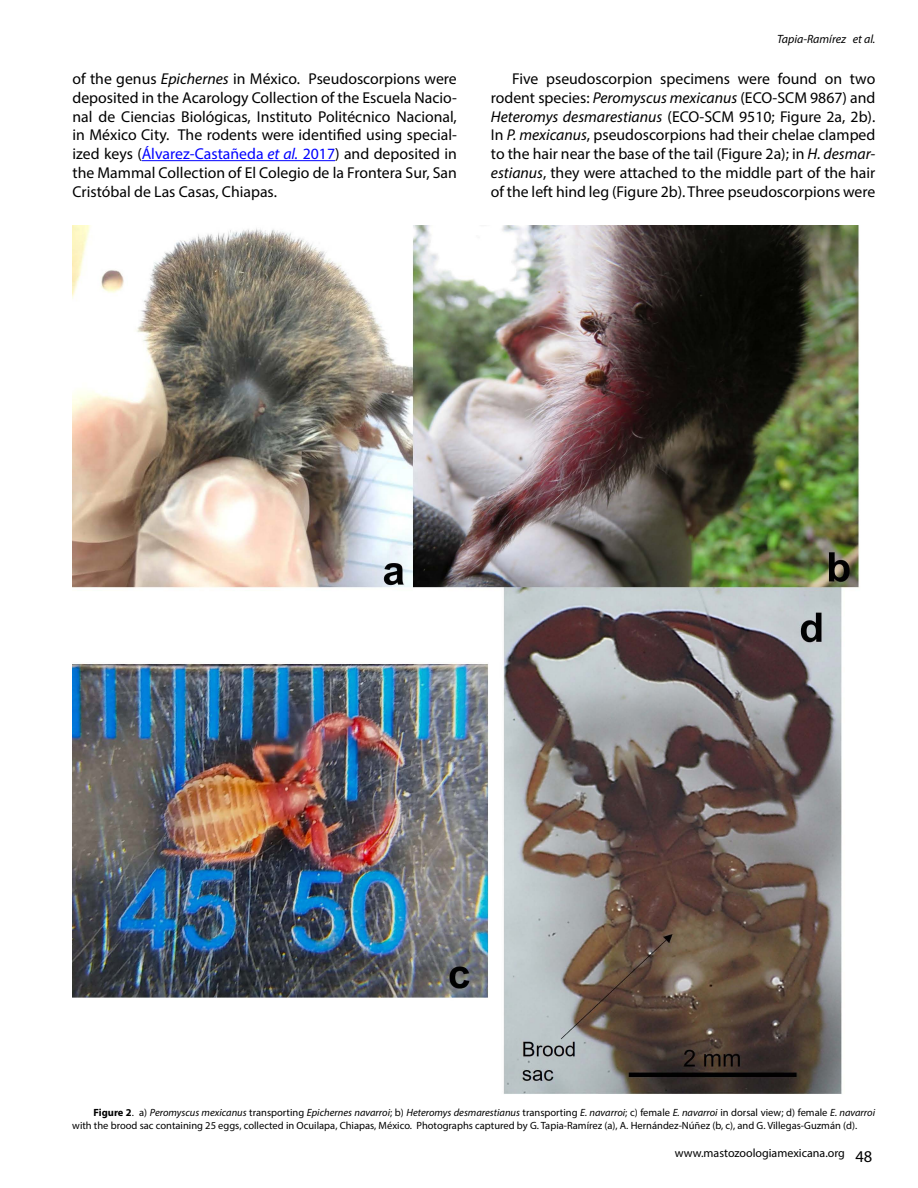
<style>
.page{position:relative;width:918px;height:1188px;background:#fff}
.page>*{position:absolute;margin:0;border:0;box-sizing:border-box;transform-origin:0 0}
.TextoGeneral{font:15.75px/18.8px "Myriad Pro";color:#000;text-align:justify}
.t1{font:12px "Myriad Pro";color:#000}
.t2{font:italic 12px "Myriad Pro";color:#000}
.Tex_Fig_yTab{font:10.5px/13.5px "Myriad Pro";color:#000}
.s1{font-style:italic}
.s2{color:#00f}
.s3{font-style:italic;color:#00f}
.s4{font-weight:700}
.s5{font-size:16.5px}
</style>
<div class="page">
<hr style="left:142px;top:160px;width:193px;height:1px;background:#00f">
<img style="left:72px;top:225px;width:788px;height:869px">
<p class="TextoGeneral" style="left:73px;top:69px;width:386px">of the genus <span class="s1">Epichernes</span> in México. Pseudoscorpions were deposited in the Acarology Collection of the Escuela Nacio&shy;nal de Ciencias Biológicas, Instituto Politécnico Nacional, in México City. The rodents were identified using special&shy;ized keys (<span class="s2">Álvarez-Castañeda</span> <span class="s3">et al.</span> <span class="s2">2017</span>) and deposited in the Mammal Collection of El Colegio de la Frontera Sur, San Cristóbal de Las Casas, Chiapas.</p>
<p class="t2" style="left:777px;top:32px;width:100px">Tapia-Ramírez et al.</p>
<p class="TextoGeneral" style="left:491px;top:69px;width:386px;text-indent:21px">Five pseudoscorpion specimens were found on two rodent species: <span class="s1">Peromyscus mexicanus</span> (ECO-SCM 9867) and <span class="s1">Heteromys desmarestianus</span> (ECO-SCM 9510; Figure 2a, 2b).<br>In <span class="s1">P. mexicanus</span>, pseudoscorpions had their chelae clamped to the hair near the base of the tail (Figure 2a); in <span class="s1">H. desmar&shy;estianus</span>, they were attached to the middle part of the hair of the left hind leg (Figure 2b). Three pseudoscorpions were</p>
<p class="Tex_Fig_yTab" style="left:72px;top:1105px;width:804px;text-indent:21px"><span class="s4">Figure 2</span>. a) <span class="s1">Peromyscus mexicanus</span> transporting <span class="s1">Epichernes navarroi</span>; b) <span class="s1">Heteromys desmarestianus</span> transporting <span class="s1">E. navarroi</span>; c) female <span class="s1">E. navarroi</span> in dorsal view; d) female <span class="s1">E. navarroi </span>with the brood sac containing 25 eggs, collected in Ocuilapa, Chiapas, México. Photographs captured by G. Tapia-Ramírez (a), A. Hernández-Núñez (b, c), and G. Villegas-Guzmán (d).</p>
<p class="t1" style="left:675px;top:1146px;width:199px">www.mastozoologiamexicana.org <span class="s5">48</span></p>
</div>
